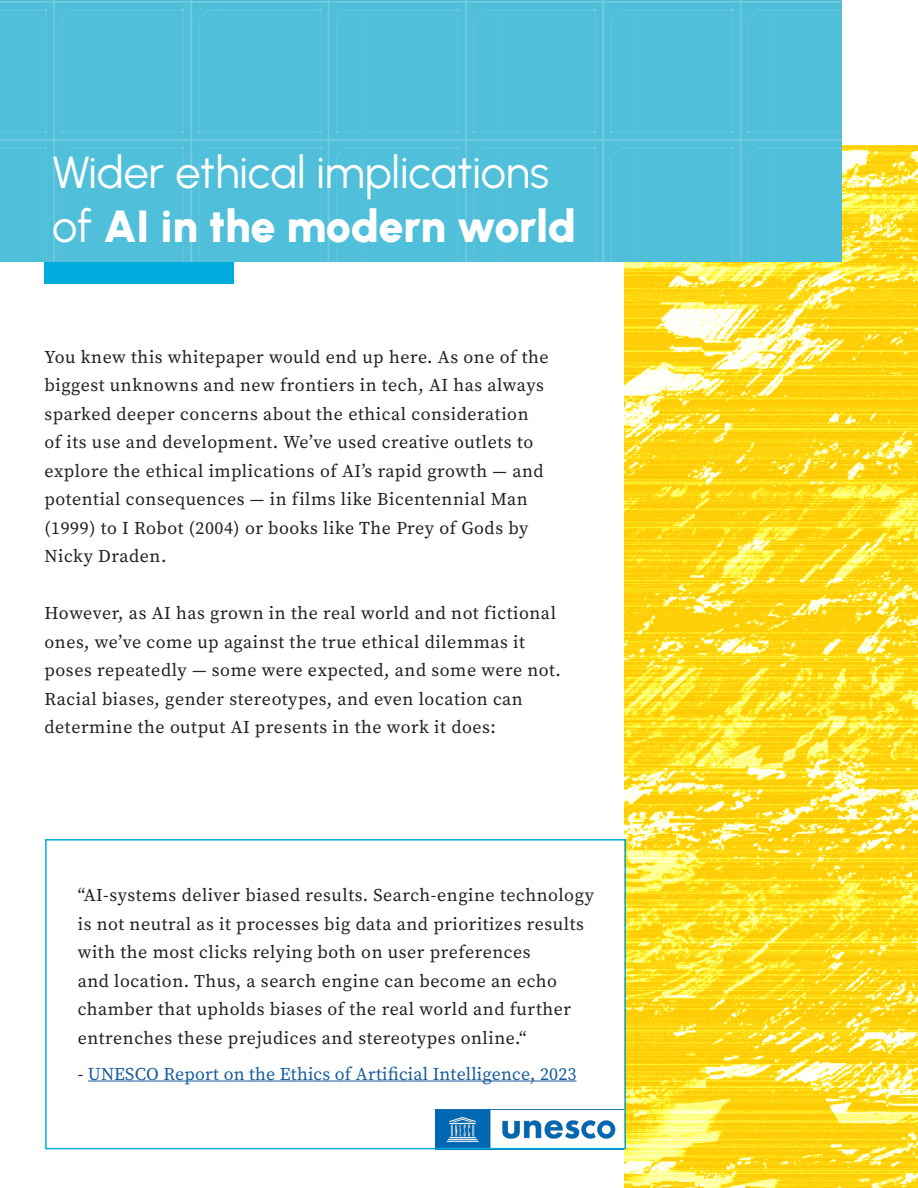
<style>
.page{position:relative;width:918px;height:1188px;background:#fff}
.page>*{position:absolute;margin:0;border:0;box-sizing:border-box;transform-origin:0 0}
.t1{font:45px/54px "Urbanist";letter-spacing:-.005em;color:#fff}
.t2{font:18px/28.5px "Source Serif Variable";letter-spacing:.03em;color:#231f20}
.t3{font:18px "Source Serif Variable";letter-spacing:.01em;color:#175d9e}
.s1{font-weight:900}
.s2{color:#231f20}
</style>
<div class="page">
<img style="left:436px;top:1109px;width:187px;height:37px">
<img style="left:624px;top:146px;width:294px;height:1042px">
<hr style="left:88px;top:1081px;width:489px;height:1px;background:#175d9e">
<div style="left:45px;top:839px;width:581px;height:310px;border:2px solid #00acdd"></div>
<div style="left:45px;top:262px;width:189px;height:22px;background:#00acdd"></div>
<img style="left:0;top:0;width:841px;height:262px">
<p class="t1" style="left:52px;top:144px;width:526px">Wider ethical implications of <span class="s1">AI in the modern world</span></p>
<p class="t2" style="left:45px;top:342px;width:506px">You knew this whitepaper would end up here. As one of the biggest unknowns and new frontiers in tech, AI has always sparked deeper concerns about the ethical consideration of its use and development. We’ve used creative outlets to explore the ethical implications of AI’s rapid growth — and potential consequences — in films like Bicentennial Man (1999) to I Robot (2004) or books like The Prey of Gods by Nicky Draden.</p>
<p class="t2" style="left:45px;top:599px;width:518px">However, as AI has grown in the real world and not fictional ones, we’ve come up against the true ethical dilemmas it poses repeatedly — some were expected, and some were not.<br>Racial biases, gender stereotypes, and even location can determine the output AI presents in the work it does:</p>
<p class="t2" style="left:78px;top:881px;width:518px">“AI-systems deliver biased results. Search-engine technology is not neutral as it processes big data and prioritizes results with the most clicks relying both on user preferences<br>and location. Thus, a search engine can become an echo chamber that upholds biases of the real world and further entrenches these prejudices and stereotypes online.“</p>
<p class="t3" style="left:78px;top:1062px;width:500px"><span class="s2">-</span> UNESCO Report on the Ethics of Artificial Intelligence, 2023</p>
</div>
